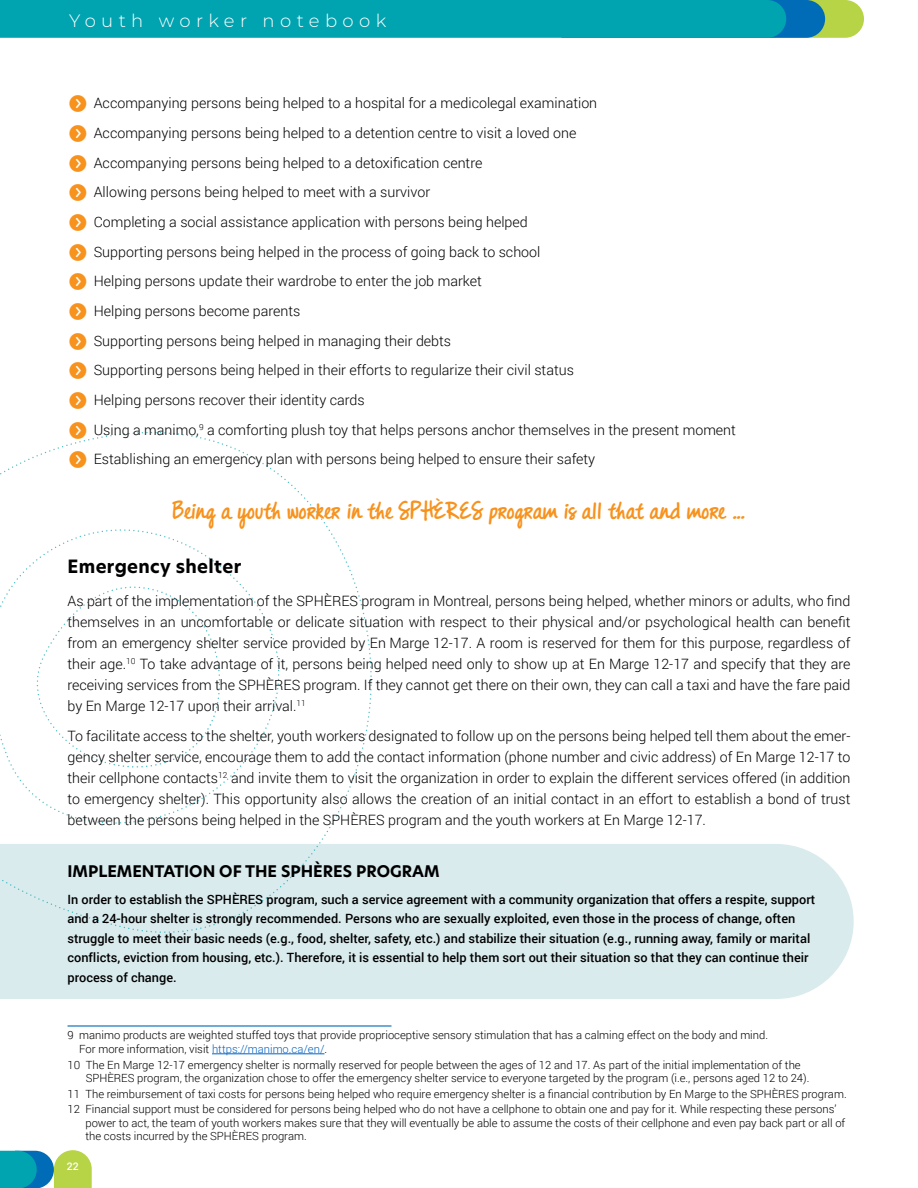
<style>
.page{position:relative;width:918px;height:1188px;background:#fff}
.page>*{position:absolute;margin:0;border:0;box-sizing:border-box;transform-origin:0 0}
.t1{font:700 25.5px "DJB Messy Amanda Goes";color:#f7921d}
.t2{font:300 18px "Montserrat";letter-spacing:.3em;color:#fff}
.t3{font:700 18px "New Hero";letter-spacing:.02em;color:#000}
.t4{font:700 15.75px "New Hero";color:#000}
.t5{font:300 14.25px/29.7px "Roboto";color:#000;text-align:justify}
.t6{font:500 12.75px/19.5px "Roboto";color:#000}
.t7{font:300 11.25px/13.5px "Roboto";color:#000}
.t8{font:500 10.5px "Roboto";color:#fff}
.s1{font-family:"Button Bonus Circle Negative";font-weight:400;font-size:21px;color:#f7921d}
.s2{color:#0563c1}
</style>
<div class="page">
<svg style="left:0;top:0;width:864px;height:38px;background:#09a4ac"></svg>
<svg style="left:0;top:1150px;width:92px;height:38px;background:#5cb492"></svg>
<div style="left:0;top:844px;width:854px;height:155px;background:#daebee"></div>
<svg style="left:125px;top:929px;width:248px;height:6px"></svg>
<svg style="left:0;top:432px;width:373px;height:497px"></svg>
<svg style="left:0;top:433px;width:305px;height:495px"></svg>
<hr style="left:68px;top:1025px;width:324px;height:2px;background:#006bb6">
<hr style="left:212px;top:1054px;width:112px;height:1px;background:#0563c1">
<p class="t2" style="left:69px;top:8px;width:319px">Youth worker notebook</p>
<p class="t5" style="left:68px;top:88px;width:670px;text-align:left"><span class="s1">f</span> Accompanying persons being helped to a hospital for a medicolegal examination<br><span class="s1">f</span> Accompanying persons being helped to a detention centre to visit a loved one<br><span class="s1">f</span> Accompanying persons being helped to a detoxification centre<br><span class="s1">f</span> Allowing persons being helped to meet with a survivor<br><span class="s1">f</span> Completing a social assistance application with persons being helped<br><span class="s1">f</span> Supporting persons being helped in the process of going back to school<br><span class="s1">f</span> Helping persons update their wardrobe to enter the job market<br><span class="s1">f</span> Helping persons become parents<br><span class="s1">f</span> Supporting persons being helped in managing their debts<br><span class="s1">f</span> Supporting persons being helped in their efforts to regularize their civil status<br><span class="s1">f</span> Helping persons recover their identity cards<br><span class="s1">f</span> Using a manimo,<sup>9</sup> a comforting plush toy that helps persons anchor themselves in the present moment <span class="s1">f</span> Establishing an emergency plan with persons being helped to ensure their safety</p>
<h1 class="t1" style="left:173px;top:496px;width:574px">Being a youth worker in the SPHÈRES program is all that and more …</h1>
<p class="t3" style="left:68px;top:554px;width:175px">Emergency shelter</p>
<p class="t5" style="left:68px;top:590px;width:785px;line-height:21px">As part of the implementation of the SPHÈRES program in Montreal, persons being helped, whether minors or adults, who find themselves in an uncomfortable or delicate situation with respect to their physical and/or psychological health can benefit from an emergency shelter service provided by En Marge 12-17. A room is reserved for them for this purpose, regardless of their age.<sup>10</sup> To take advantage of it, persons being helped need only to show up at En Marge 12-17 and specify that they are receiving services from the SPHÈRES program. If they cannot get there on their own, they can call a taxi and have the fare paid by En Marge 12-17 upon their arrival.<sup>11</sup></p>
<p class="t5" style="left:67px;top:725px;width:785px;line-height:21px">To facilitate access to the shelter, youth workers designated to follow up on the persons being helped tell them about the emer&shy;gency shelter service, encourage them to add the contact information (phone number and civic address) of En Marge 12-17 to their cellphone contacts<sup>12</sup> and invite them to visit the organization in order to explain the different services offered (in addition to emergency shelter). This opportunity also allows the creation of an initial contact in an effort to establish a bond of trust between the persons being helped in the SPHÈRES program and the youth workers at En Marge 12-17.</p>
<p class="t4" style="left:68px;top:861px;width:373px">IMPLEMENTATION OF THE SPHÈRES PROGRAM</p>
<p class="t6" style="left:68px;top:889px;width:749px">In order to establish the SPHÈRES program, such a service agreement with a community organization that offers a respite, support and a 24-hour shelter is strongly recommended. Persons who are sexually exploited, even those in the process of change, often struggle to meet their basic needs (e.g., food, shelter, safety, etc.) and stabilize their situation (e.g., running away, family or marital conflicts, eviction from housing, etc.). Therefore, it is essential to help them sort out their situation so that they can continue their process of change.</p>
<p class="t7" style="left:79px;top:1028px;width:690px;text-indent:-12px">9 manimo products are weighted stuffed toys that provide proprioceptive sensory stimulation that has a calming effect on the body and mind.<br>For more information, visit <span class="s2">https://manimo.ca/en/</span>.</p>
<p class="t7" style="left:86px;top:1058px;width:725px;text-indent:-18px">10 The En Marge 12-17 emergency shelter is normally reserved for people between the ages of 12 and 17. As part of the initial implementation of the<br>SPHÈRES program, the organization chose to offer the emergency shelter service to everyone targeted by the program (i.e., persons aged 12 to 24).</p>
<p class="t7" style="left:68px;top:1086px;width:781px;line-height:15.6px">11 The reimbursement of taxi costs for persons being helped who require emergency shelter is a financial contribution by En Marge to the SPHÈRES program.<br>12 Financial support must be considered for persons being helped who do not have a cellphone to obtain one and pay for it. While respecting these persons’</p>
<p class="t7" style="left:85px;top:1116px;width:761px">power to act, the team of youth workers makes sure that they will eventually be able to assume the costs of their cellphone and even pay back part or all of the costs incurred by the SPHÈRES program.</p>
<p class="t8" style="left:67px;top:1159px;width:13px">22</p>
</div>
